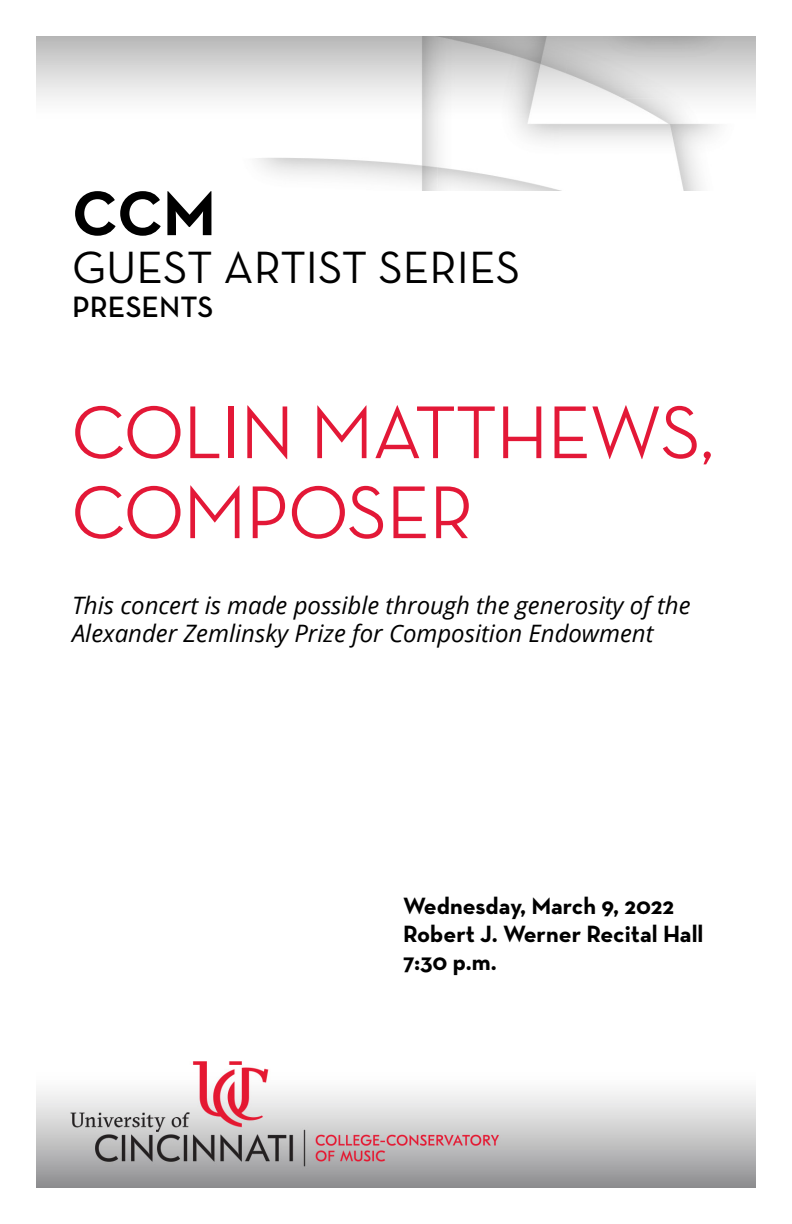
<style>
.page{position:relative;width:792px;height:1224px;background:#fff}
.page>*{position:absolute;margin:0;border:0;box-sizing:border-box;transform-origin:0 0}
.Musician_Conductor{font:500 76px/80px "Neutra Disp";color:#e31837}
.Page_Intro{font:700 64px "Neutra Text";color:#000}
.Page_Intro-2{font:46px "Neutra Text";color:#000}
.Page_Intro-3{font:600 30px "Neutra Text";color:#000}
.Musician_Conductor-2{font:italic 24px/28px "Open Sans";color:#000}
.Date_Venue_Time{font:700 24px "Neutra Text";color:#000}
</style>
<div class="page">
<img style="left:36px;top:36px;width:720px;height:154px">
<img style="left:36px;top:1061px;width:720px;height:127px">
<h1 class="Page_Intro" style="left:72px;top:173px;width:145px">CCM</h1>
<h1 class="Page_Intro-2" style="left:72px;top:240px;width:450px">GUEST ARTIST SERIES</h1>
<h1 class="Page_Intro-3" style="left:72px;top:289px;width:143px">PRESENTS</h1>
<h2 class="Musician_Conductor" style="left:72px;top:393px;width:643px">COLIN MATTHEWS,<br>COMPOSER</h2>
<h2 class="Musician_Conductor-2" style="left:72px;top:591px;width:620px">This concert is made possible through the generosity of the<br>Alexander Zemlinsky Prize for Composition Endowment</h2>
<h3 class="Date_Venue_Time" style="left:403px;top:891px;width:272px">Wednesday, March 9, 2022</h3>
<h3 class="Date_Venue_Time" style="left:403px;top:919px;width:302px">Robert J. Werner Recital Hall</h3>
<h3 class="Date_Venue_Time" style="left:403px;top:947px;width:95px">7:30 p.m.</h3>
</div>
